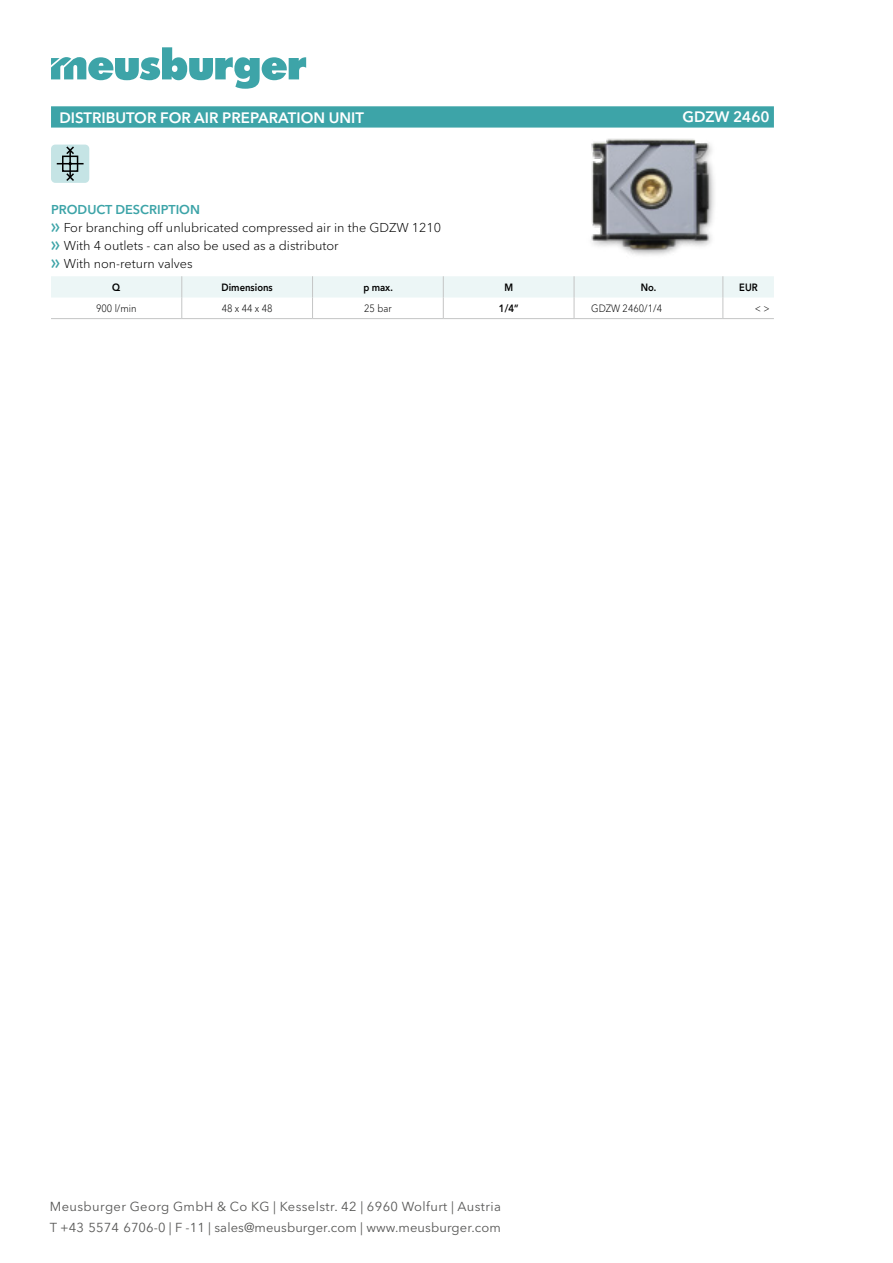
<style>
.page{position:relative;width:893px;height:1263px;background:#fff}
.page>*{position:absolute;margin:0;border:0;box-sizing:border-box;transform-origin:0 0}
.t1{font:600 15px "Avenir Next W1 G";color:#fff}
.t2{font:12.9px/20.7px "Avenir Next W1 G";letter-spacing:.01em;color:#575756}
.t3{font:300 12.75px/18px "Avenir Next W1 G";color:#000}
.t4{font:300 10.5px "Avenir Next W1 G";color:#000;scale:.9 1}
.t5{font:600 10.5px "Avenir Next W1 G";color:#000;scale:.9 1}
.s1{font-weight:600;color:#3da4a8}
.s2{font-family:"Meusburger Sonderzeichen";font-weight:400;color:#3da4a8}
</style>
<div class="page">
<svg style="left:51px;top:47px;width:255px;height:42px"></svg>
<svg style="left:51px;top:106px;width:723px;height:22px;background:#43a7aa"></svg>
<div style="left:51px;top:145px;width:38px;height:38px;background:#c5e4e5;border-radius:4px"></div>
<div style="left:62px;top:156px;width:16px;height:16px;border:2px solid #000"></div>
<hr style="left:69px;top:150px;width:2px;height:27px;background:#000">
<svg style="left:57px;top:162px;width:27px;height:3px"></svg>
<svg style="left:66px;top:172px;width:8px;height:9px"></svg>
<svg style="left:65px;top:146px;width:11px;height:10px"></svg>
<img style="left:591px;top:138px;width:123px;height:118px">
<svg style="left:51px;top:276px;width:723px;height:42px"></svg>
<hr style="left:51px;top:318px;width:131px;height:1px;background:#c4c5c5">
<hr style="left:182px;top:318px;width:131px;height:1px;background:#c4c5c5">
<hr style="left:313px;top:318px;width:130px;height:1px;background:#c4c5c5">
<hr style="left:443px;top:318px;width:131px;height:1px;background:#c4c5c5">
<hr style="left:574px;top:318px;width:149px;height:1px;background:#c4c5c5">
<hr style="left:723px;top:318px;width:51px;height:1px;background:#c4c5c5">
<p class="t1" style="left:60px;top:108px;width:306px">DISTRIBUTOR FOR AIR PREPARATION UNIT</p>
<p class="t1" style="left:682px;top:108px;width:89px">GDZW 2460</p>
<p class="t3" style="left:51px;top:200px;width:392px"><span class="s1">PRODUCT DESCRIPTION<br></span><span class="s2">f</span> For branching off unlubricated compressed air in the GDZW 1210 <span class="s2">f</span> With 4 outlets - can also be used as a distributor<br><span class="s2">f</span> With non-return valves</p>
<p class="t5" style="left:112px;top:281px;width:10px">Q</p>
<p class="t5" style="left:222px;top:281px;width:58px">Dimensions</p>
<p class="t5" style="left:363px;top:281px;width:34px">p max.</p>
<p class="t5" style="left:504px;top:281px;width:11px">M</p>
<p class="t5" style="left:641px;top:281px;width:19px">No.</p>
<p class="t5" style="left:739px;top:281px;width:22px">EUR</p>
<p class="t4" style="left:96px;top:302px;width:47px">900 l/min</p>
<p class="t4" style="left:222px;top:302px;width:58px">48 x 44 x 48</p>
<p class="t4" style="left:364px;top:302px;width:32px">25 bar</p>
<p class="t5" style="left:499px;top:302px;width:23px">1/4”</p>
<p class="t4" style="left:591px;top:302px;width:80px">GDZW 2460/1/4</p>
<p class="t4" style="left:755px;top:302px;width:18px">&lt; &gt;</p>
<p class="t2" style="left:50px;top:1196px;width:453px">Meusburger Georg GmbH &amp; Co KG | Kesselstr. 42 | 6960 Wolfurt | Austria<br>T +43 5574 6706-0 | F -11 | sales@meusburger.com | www.meusburger.com</p>
</div>
